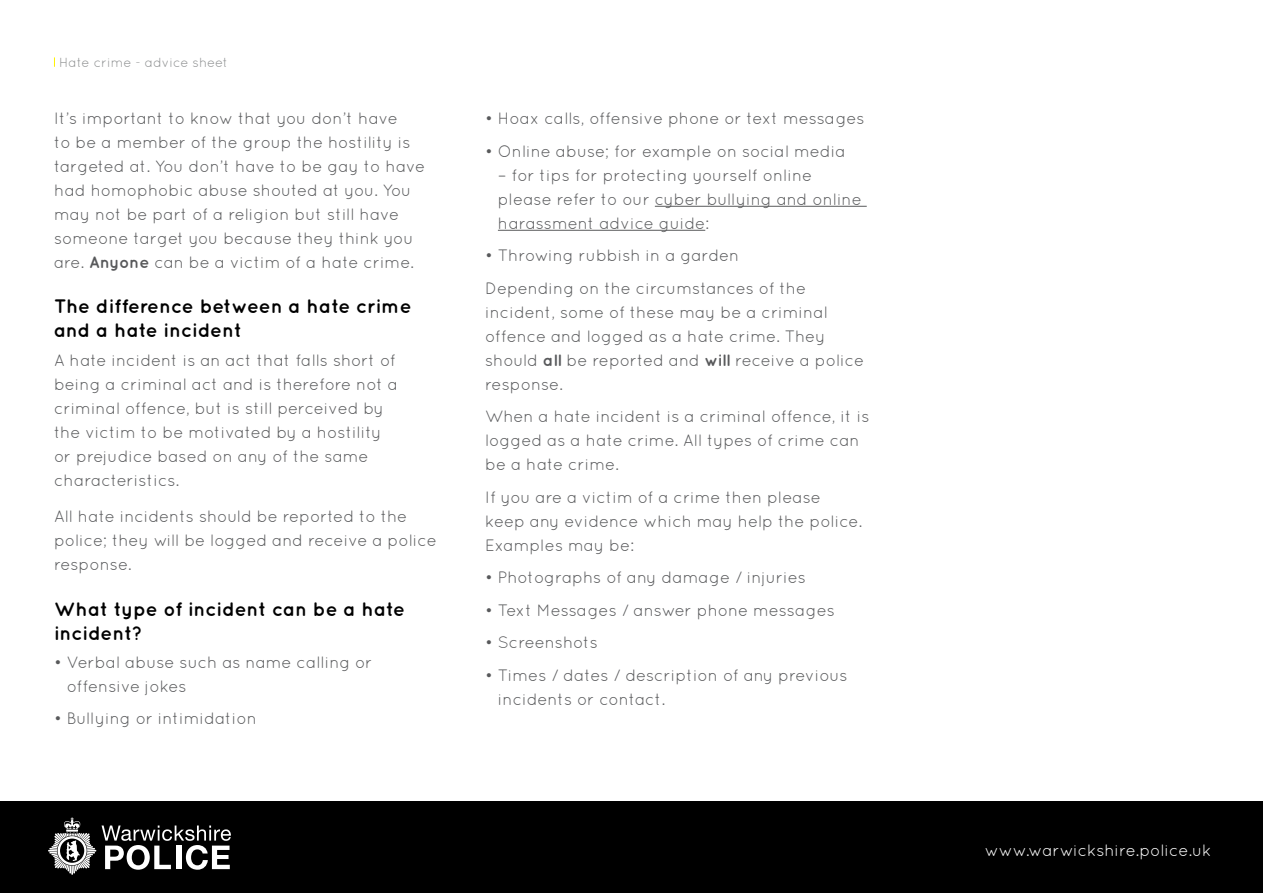
<style>
.page{position:relative;width:1263px;height:893px;background:#fff}
.page>*{position:absolute;margin:0;border:0;box-sizing:border-box;transform-origin:0 0}
.t1{font:700 19.5px/24px "Quicksand";color:#000}
.t2{font:16.5px/24px "Quicksand";color:#58595b}
.t3{font:16.5px "Quicksand";color:#fff}
.t4{font:13.2px "Quicksand";color:#8e9091}
.s1{font-weight:700}
</style>
<div class="page">
<div style="left:0;top:801px;width:1263px;height:92px;background:#000"></div>
<svg style="left:102px;top:825px;width:129px;height:45px"></svg>
<svg style="left:48px;top:818px;width:48px;height:57px"></svg>
<hr style="left:655px;top:206px;width:212px;height:1px;background:#58595b">
<hr style="left:498px;top:230px;width:207px;height:1px;background:#58595b">
<p class="t4" style="left:59px;top:54px;width:170px">Hate crime - advice sheet</p>
<p class="t2" style="left:54px;top:106px;width:373px">It’s important to know that you don’t have<br>to be a member of the group the hostility is targeted at. You don’t have to be gay to have had homophobic abuse shouted at you. You may not be part of a religion but still have someone target you because they think you are. <span class="s1">Anyone</span> can be a victim of a hate crime.</p>
<p class="t1" style="left:54px;top:294px;width:359px">The difference between a hate crime and a hate incident</p>
<p class="t2" style="left:54px;top:348px;width:346px">A hate incident is an act that falls short of being a criminal act and is therefore not a criminal offence, but is still perceived by the victim to be motivated by a hostility or prejudice based on any of the same characteristics.</p>
<p class="t2" style="left:54px;top:504px;width:384px">All hate incidents should be reported to the police; they will be logged and receive a police response.</p>
<p class="t1" style="left:54px;top:596px;width:353px">What type of incident can be a hate incident?</p>
<p class="t2" style="left:67px;top:650px;width:307px;text-indent:-13px">• Verbal abuse such as name calling or offensive jokes</p>
<p class="t2" style="left:54px;top:706px;width:204px">• Bullying or intimidation</p>
<p class="t2" style="left:485px;top:106px;width:381px">• Hoax calls, offensive phone or text messages</p>
<p class="t2" style="left:485px;top:139px;width:362px">• Online abuse; for example on social media</p>
<p class="t2" style="left:498px;top:163px;width:365px">– for tips for protecting yourself online please refer to our cyber bullying and online harassment advice guide:</p>
<p class="t2" style="left:485px;top:243px;width:255px">• Throwing rubbish in a garden</p>
<p class="t2" style="left:485px;top:276px;width:380px">Depending on the circumstances of the incident, some of these may be a criminal offence and logged as a hate crime. They should <span class="s1">all</span> be reported and <span class="s1">will</span> receive a police response.</p>
<p class="t2" style="left:485px;top:404px;width:386px">When a hate incident is a criminal offence, it is logged as a hate crime. All types of crime can be a hate crime.</p>
<p class="t2" style="left:485px;top:485px;width:378px">If you are a victim of a crime then please keep any evidence which may help the police.<br>Examples may be:</p>
<p class="t2" style="left:485px;top:565px;width:322px">• Photographs of any damage / injuries</p>
<p class="t2" style="left:485px;top:598px;width:351px">• Text Messages / answer phone messages</p>
<p class="t2" style="left:485px;top:630px;width:114px">• Screenshots</p>
<p class="t2" style="left:498px;top:663px;width:351px;text-indent:-13px">• Times / dates / description of any previous incidents or contact.</p>
<p class="t3" style="left:985px;top:840px;width:228px">www.warwickshire.police.uk</p>
</div>
